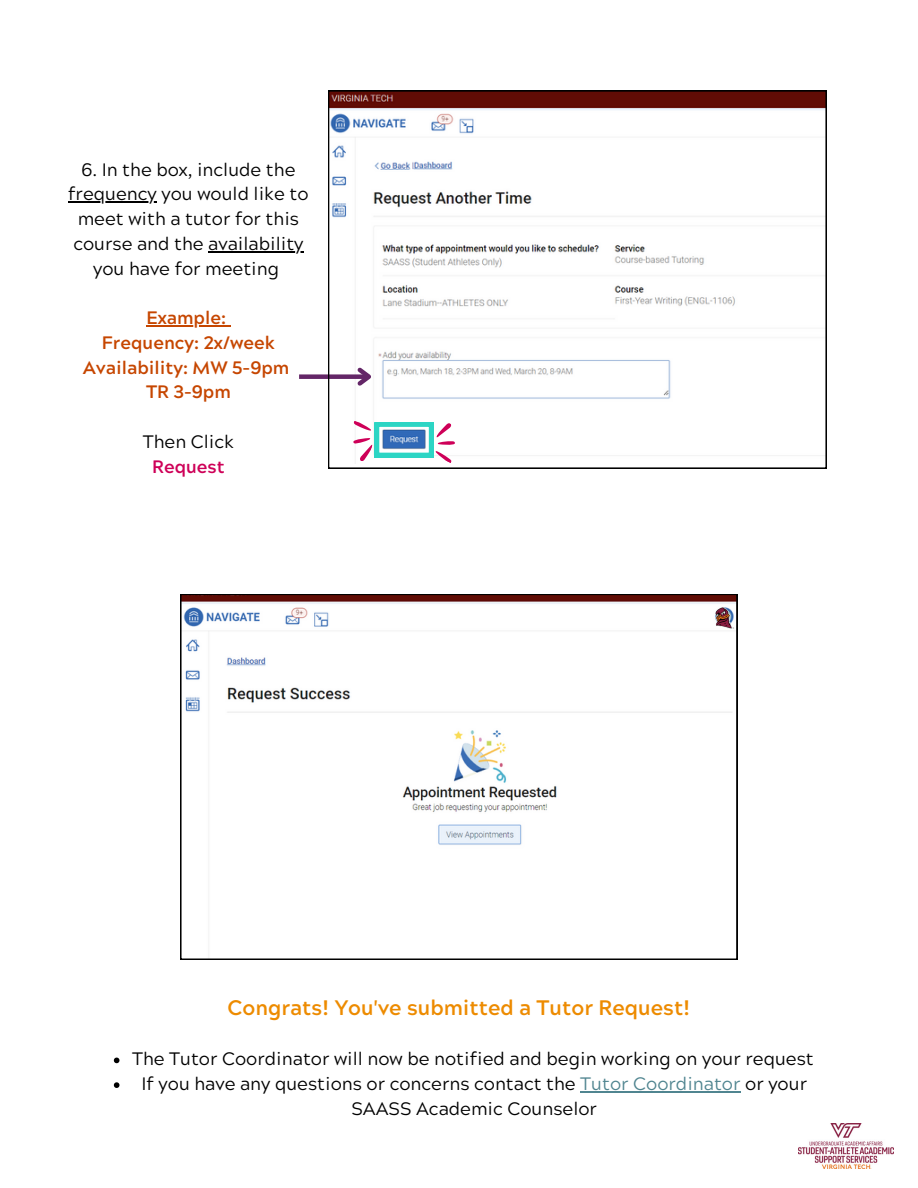
<style>
.page{position:relative;width:918px;height:1188px;background:#fff}
.page>*{position:absolute;margin:0;border:0;box-sizing:border-box;transform-origin:0 0}
.t1{font:700 21px "Acherus Grotesque";color:#ed8b00}
.t2{font:18px/24.8px "Acherus Grotesque";color:#000;text-align:center}
.t3{font:700 18px "Acherus Grotesque";color:#c64600}
.t4{font:700 18px "Acherus Grotesque";color:#ce0058}
.s1{color:#508590}
</style>
<div class="page">
<hr style="left:68px;top:201px;width:89px;height:2px;background:#000">
<hr style="left:208px;top:251px;width:96px;height:1px;background:#000">
<hr style="left:146px;top:325px;width:80px;height:1px;background:#c64600">
<div style="left:299px;top:374px;width:70px;height:5px;background:#642667"></div>
<svg style="left:180px;top:594px;width:557px;height:366px"></svg>
<img style="left:715px;top:608px;width:20px;height:20px">
<svg style="left:328px;top:91px;width:499px;height:378px"></svg>
<img style="left:799px;top:1124px;width:94px;height:45px">
<svg style="left:114px;top:1058px;width:5px;height:5px"></svg>
<svg style="left:114px;top:1082px;width:5px;height:6px"></svg>
<hr style="left:580px;top:1091px;width:161px;height:1px;background:#508590">
<p class="t2" style="left:68px;top:157px;width:242px">6. In the box, include the frequency you would like to meet with a tutor for this course and the availability you have for meeting</p>
<p class="t3" style="left:146px;top:307px;width:81px">Example:</p>
<p class="t3" style="left:102px;top:332px;width:175px">Frequency: 2x/week</p>
<p class="t3" style="left:83px;top:357px;width:208px">Availability: MW 5-9pm</p>
<p class="t3" style="left:146px;top:381px;width:86px">TR 3-9pm</p>
<p class="t2" style="left:143px;top:429px;width:93px">Then Click</p>
<p class="t4" style="left:152px;top:456px;width:74px">Request</p>
<p class="t1" style="left:228px;top:995px;width:464px">Congrats! You've submitted a Tutor Request!</p>
<p class="t2" style="left:132px;top:1047px;width:683px">The Tutor Coordinator will now be notified and begin working on your request</p>
<p class="t2" style="left:141px;top:1072px;width:667px">If you have any questions or concerns contact the <span class="s1">Tutor Coordinator</span> or your<br>SAASS Academic Counselor</p>
</div>
